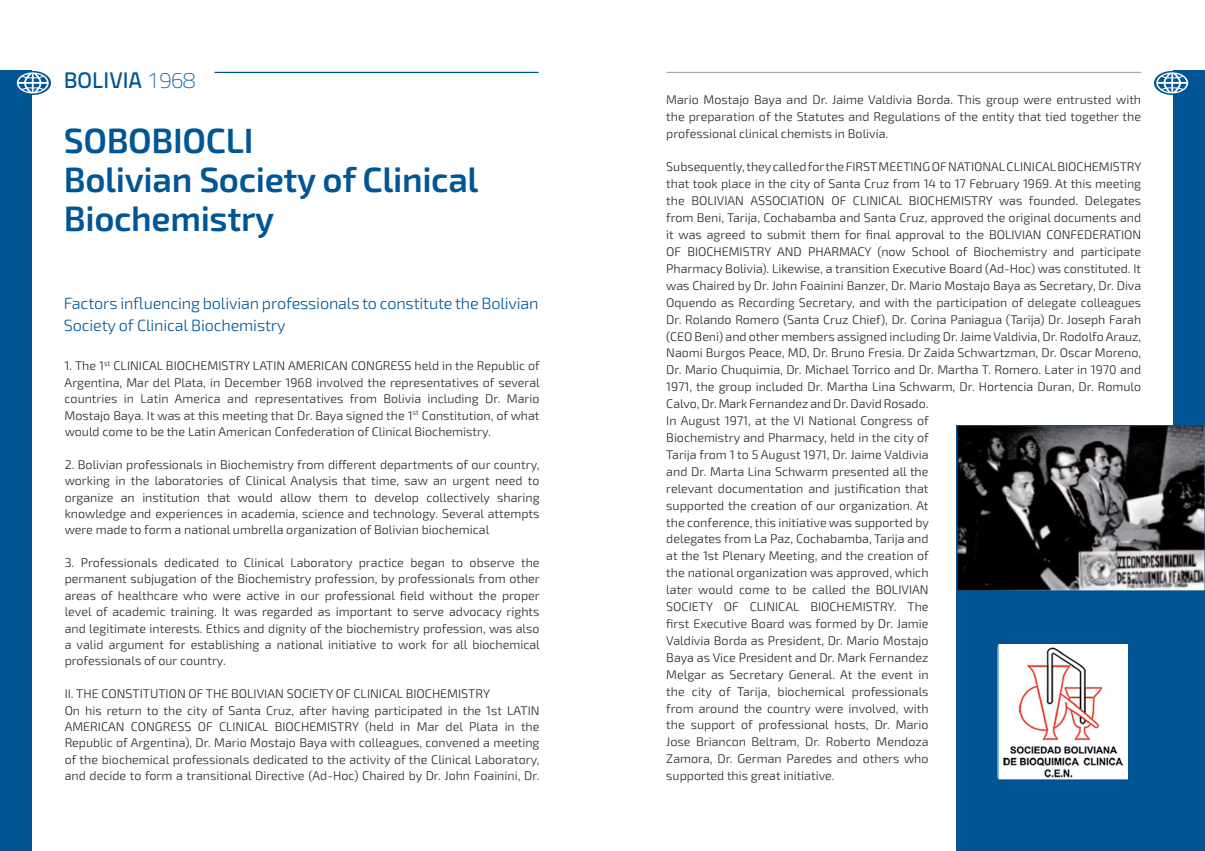
<style>
.page{position:relative;width:1205px;height:851px;background:#fff}
.page>*{position:absolute;margin:0;border:0;box-sizing:border-box;transform-origin:0 0}
.t1{font:600 35px/38.8px "Exo 2.0";letter-spacing:-.01em;color:#005595}
.t2{font:22.5px "Titillium Text 14 L 600 wt";color:#005595}
.t3{font:300 16.25px/21.2px "Exo 2.0";letter-spacing:-.01em;color:#005595}
.t4{font:300 12.5px/16.9px "Exo 2.0";color:#231f20;text-align:justify}
.s1{font-family:"Titillium Text 14 L";font-weight:700}
</style>
<div class="page">
<div style="left:0;top:71px;width:32px;height:779px;background:#005595"></div>
<svg style="left:15px;top:71px;width:36px;height:24px"></svg>
<svg style="left:17px;top:72px;width:32px;height:21px"></svg>
<div style="left:1173px;top:71px;width:32px;height:779px;background:#005595"></div>
<svg style="left:1154px;top:71px;width:36px;height:24px"></svg>
<svg style="left:1156px;top:72px;width:32px;height:21px"></svg>
<div style="left:957px;top:591px;width:216px;height:259px;background:#005595"></div>
<hr style="left:214px;top:72px;width:325px;height:1px;background:#005595">
<hr style="left:666px;top:72px;width:475px;height:1px;background:#a8a9ad">
<img style="left:959px;top:427px;width:244px;height:162px">
<div style="left:957px;top:425px;width:248px;height:166px;border:1px solid #004f8c"></div>
<img style="left:1000px;top:646px;width:126px;height:131px">
<h2 class="t2" style="left:64px;top:66px;width:133px">BOLIVIA <span class="s1">1968</span></h2>
<h1 class="t1" style="left:64px;top:122px;width:416px">SOBOBIOCLI<br>Bolivian Society of Clinical<br>Biochemistry</h1>
<h3 class="t3" style="left:64px;top:293px;width:476px">Factors influencing bolivian professionals to constitute the Bolivian<br>Society of Clinical Biochemistry</h3>
<p class="t4" style="left:65px;top:358px;width:477px;line-height:16.4px">1. The 1<sup>st</sup> CLINICAL BIOCHEMISTRY LATIN AMERICAN CONGRESS held in the Republic of Argentina, Mar del Plata, in December 1968 involved the representatives of several countries in Latin America and representatives from Bolivia including Dr. Mario Mostajo Baya. It was at this meeting that Dr. Baya signed the 1<sup>st</sup> Constitution, of what would come to be the Latin American Confederation of Clinical Biochemistry.</p>
<p class="t4" style="left:65px;top:456px;width:476px;line-height:16.4px">2. Bolivian professionals in Biochemistry from different departments of our country, working in the laboratories of Clinical Analysis that time, saw an urgent need to organize an institution that would allow them to develop collectively sharing knowledge and experiences in academia, science and technology. Several attempts were made to form a national umbrella organization of Bolivian biochemical</p>
<p class="t4" style="left:65px;top:554px;width:477px;line-height:16.4px">3. Professionals dedicated to Clinical Laboratory practice began to observe the permanent subjugation of the Biochemistry profession, by professionals from other areas of healthcare who were active in our professional field without the proper level of academic training. It was regarded as important to serve advocacy rights and legitimate interests. Ethics and dignity of the biochemistry profession, was also a valid argument for establishing a national initiative to work for all biochemical professionals of our country.</p>
<p class="t4" style="left:65px;top:685px;width:476px;line-height:16.4px;text-align:left">II. THE CONSTITUTION OF THE BOLIVIAN SOCIETY OF CLINICAL BIOCHEMISTRY<br>On his return to the city of Santa Cruz, after having participated in the 1st LATIN AMERICAN CONGRESS OF CLINICAL BIOCHEMISTRY (held in Mar del Plata in the Republic of Argentina), Dr. Mario Mostajo Baya with colleagues, convened a meeting of the biochemical professionals dedicated to the activity of the Clinical Laboratory, and decide to form a transitional Directive (Ad-Hoc) Chaired by Dr. John Foainini, Dr.</p>
<p class="t4" style="left:666px;top:91px;width:476px">Mario Mostajo Baya and Dr. Jaime Valdivia Borda. This group were entrusted with the preparation of the Statutes and Regulations of the entity that tied together the professional clinical chemists in Bolivia.</p>
<p class="t4" style="left:666px;top:159px;width:477px;text-align:left">Subsequently, they called for the FIRST MEETING OF NATIONAL CLINICAL BIOCHEMISTRY that took place in the city of Santa Cruz from 14 to 17 February 1969. At this meeting the BOLIVIAN ASSOCIATION OF CLINICAL BIOCHEMISTRY was founded. Delegates from Beni, Tarija, Cochabamba and Santa Cruz, approved the original documents and it was agreed to submit them for final approval to the BOLIVIAN CONFEDERATION OF BIOCHEMISTRY AND PHARMACY (now School of Biochemistry and participate Pharmacy Bolivia). Likewise, a transition Executive Board (Ad-Hoc) was constituted. It was Chaired by Dr. John Foainini Banzer, Dr. Mario Mostajo Baya as Secretary, Dr. Diva Oquendo as Recording Secretary, and with the participation of delegate colleagues Dr. Rolando Romero (Santa Cruz Chief), Dr. Corina Paniagua (Tarija) Dr. Joseph Farah (CEO Beni) and other members assigned including Dr. Jaime Valdivia, Dr. Rodolfo Arauz, Naomi Burgos Peace, MD, Dr. Bruno Fresia. Dr Zaida Schwartzman, Dr. Oscar Moreno, Dr. Mario Chuquimia, Dr. Michael Torrico and Dr. Martha T. Romero. Later in 1970 and 1971, the group included Dr. Martha Lina Schwarm, Dr. Hortencia Duran, Dr. Romulo Calvo, Dr. Mark Fernandez and Dr. David Rosado.<br>In August 1971, at the VI National Congress of<br>Biochemistry and Pharmacy, held in the city of<br>Tarija from 1 to 5 August 1971, Dr. Jaime Valdivia<br>and Dr. Marta Lina Schwarm presented all the<br>relevant documentation and justification that<br>supported the creation of our organization. At<br>the conference, this initiative was supported by<br>delegates from La Paz, Cochabamba, Tarija and<br>at the 1st Plenary Meeting, and the creation of<br>the national organization was approved, which<br>later would come to be called the BOLIVIAN<br>SOCIETY OF CLINICAL BIOCHEMISTRY. The<br>first Executive Board was formed by Dr. Jamie<br>Valdivia Borda as President, Dr. Mario Mostajo<br>Baya as Vice President and Dr. Mark Fernandez<br>Melgar as Secretary General. At the event in<br>the city of Tarija, biochemical professionals<br>from around the country were involved, with<br>the support of professional hosts, Dr. Mario<br>Jose Briancon Beltram, Dr. Roberto Mendoza<br>Zamora, Dr. German Paredes and others who<br>supported this great initiative.</p>
</div>
